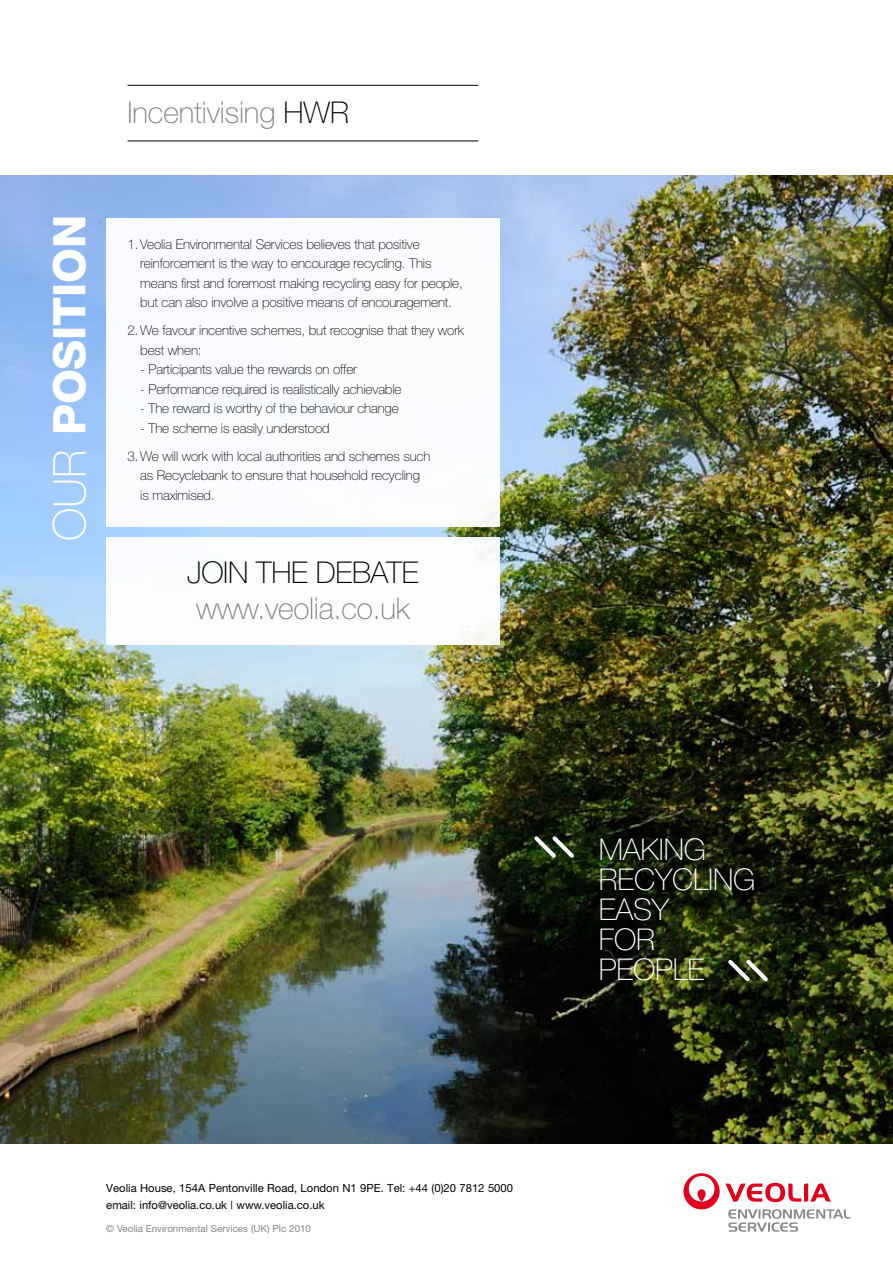
<style>
.page{position:relative;width:893px;height:1263px;background:#fff}
.page>*{position:absolute;margin:0;border:0;box-sizing:border-box;transform-origin:0 0}
.t1{font:800 45px "Helvetica Neue";letter-spacing:-.005em;color:#fff}
.t2{font:100 30px "Helvetica Neue";letter-spacing:-.005em;color:#7c7d81}
.t3{font:100 30px/30px "Helvetica Neue";letter-spacing:-.005em;color:#fff}
.t4{font:100 30px "Helvetica Neue";letter-spacing:-.01em;color:#000}
.t5{font:100 13.5px/19.5px "Helvetica Neue";letter-spacing:-.01em;color:#000}
.t6{font:11.25px/16.5px "Helvetica Neue";color:#000}
.t7{font:9.75px "Helvetica Neue";color:#868689}
.s1{font-weight:100}
.s2{color:#000}
</style>
<div class="page">
<hr style="left:128px;top:141px;width:350px;height:1px;background:#000">
<hr style="left:128px;top:85px;width:350px;height:1px;background:#000">
<img style="left:0;top:175px;width:893px;height:969px">
<div style="left:106px;top:218px;width:394px;height:309px;background:#fff"></div>
<div style="left:106px;top:537px;width:394px;height:107px;background:#fff"></div>
<svg style="left:724px;top:956px;width:47px;height:29px"></svg>
<svg style="left:531px;top:832px;width:47px;height:29px"></svg>
<svg style="left:683px;top:1173px;width:167px;height:59px"></svg>
<h1 class="t1" style="left:43px;top:541px;width:328px;rotate:-90deg"><span class="s1">Our</span> position</h1>
<h2 class="t2" style="left:128px;top:96px;width:223px">Incentivising <span class="s2">HWR</span></h2>
<p class="t5" style="left:140px;top:234px;width:324px;text-indent:-13px">1.Veolia Environmental Services believes that positive reinforcement is the way to encourage recycling. This means first and foremost making recycling easy for people, but can also involve a positive means of encouragement.</p>
<p class="t5" style="left:140px;top:321px;width:325px;text-indent:-13px">2.We favour incentive schemes, but recognise that they work best when:</p>
<p class="t5" style="left:140px;top:360px;width:218px">- Participants value the rewards on offer</p>
<p class="t5" style="left:140px;top:379px;width:263px">- Performance required is realistically achievable</p>
<p class="t5" style="left:140px;top:399px;width:260px">- The reward is worthy of the behaviour change</p>
<p class="t5" style="left:128px;top:414px;width:304px;line-height:28px;text-indent:13px">- The scheme is easily understood<br>3.We will work with local authorities and schemes such</p>
<p class="t5" style="left:140px;top:466px;width:281px">as Recyclebank to ensure that household recycling is maximised.</p>
<h2 class="t4" style="left:187px;top:555px;width:233px">JOIN THE DEBATE</h2>
<h2 class="t2" style="left:196px;top:592px;width:215px">www.veolia.co.uk</h2>
<p class="t6" style="left:106px;top:1180px;width:408px">Veolia House, 154A Pentonville Road, London N1 9PE. Tel: +44 (0)20 7812 5000 email: info@veolia.co.uk | www.veolia.co.uk</p>
<p class="t7" style="left:106px;top:1223px;width:206px">© Veolia Environmental Services (UK) Plc 2010</p>
<h2 class="t3" style="left:599px;top:834px;width:158px">MAKING<br>RECYCLING<br>EASY<br>FOR<br>PEOPLE</h2>
</div>
